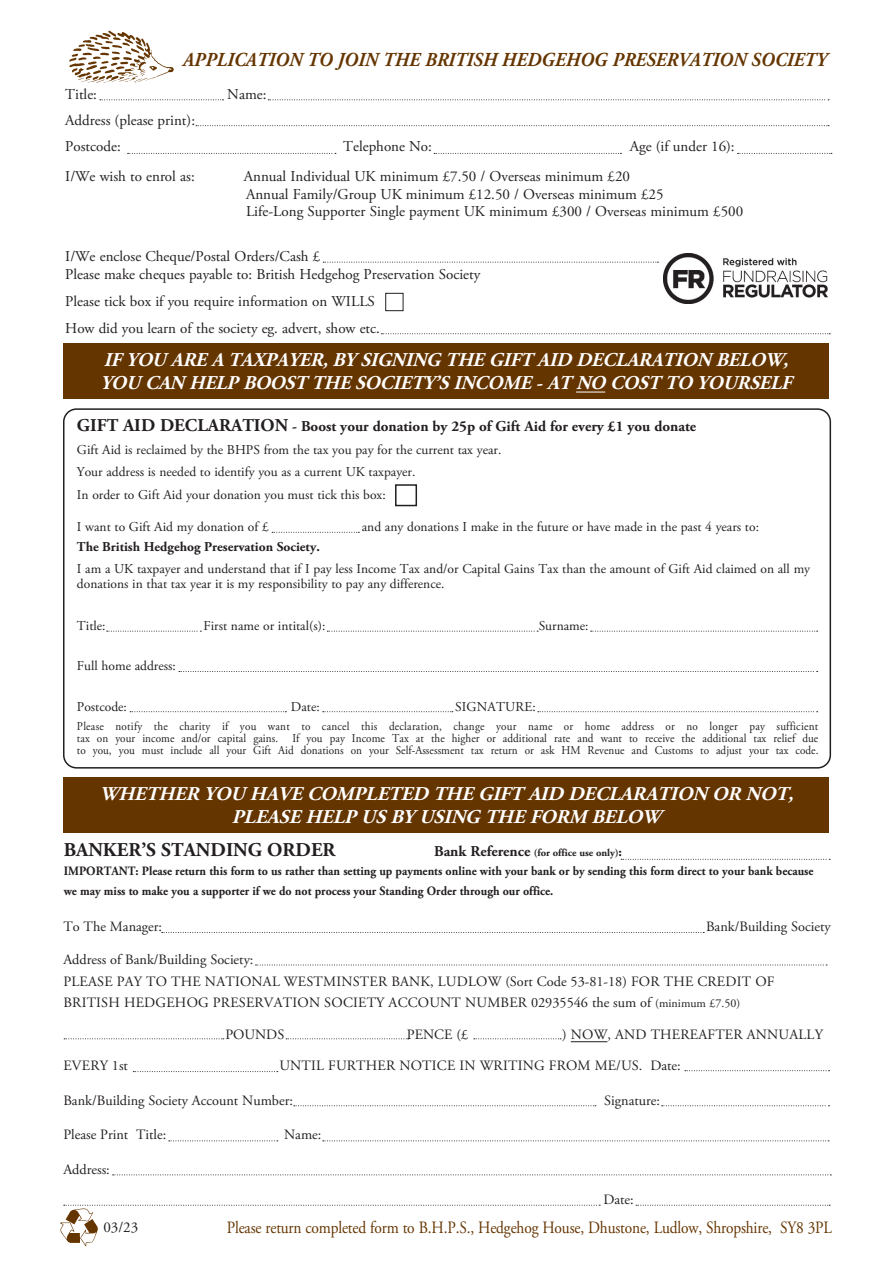
<style>
.page{position:relative;width:893px;height:1263px;background:#fff}
.page>*{position:absolute;margin:0;border:0;box-sizing:border-box;transform-origin:0 0}
.t1{font:italic 700 19.8px "Adobe Garamond Pro";color:#653500;scale:.93 1}
.t2{font:italic 700 19.5px/23.4px "Adobe Garamond Pro";color:#fff;text-align:center}
.t3{font:700 19.5px "Adobe Garamond Pro";color:#231f20}
.t4{font:17.25px "Adobe Garamond Pro";letter-spacing:-.01em;color:#653500;scale:.89 1}
.t5{font:15px/17.9px "Adobe Garamond Pro";color:#231f20}
.t6{font:700 15px "Adobe Garamond Pro";color:#231f20}
.t7{font:14.25px/22.5px "Adobe Garamond Pro";color:#231f20}
.t8{font:13.5px/22.5px "Adobe Garamond Pro";color:#231f20}
.t9{font:700 13.5px "Adobe Garamond Pro";color:#231f20}
.t10{font:700 12.75px/19.5px "Adobe Garamond Pro";color:#231f20;scale:.94 1}
.t11{font:12px/12px "Adobe Garamond Pro";color:#231f20;text-align:justify;scale:.93 1}
.t12{font:700 10.5px "Adobe Garamond Pro";color:#231f20}
.s1{font-size:18px}
.s2{font-size:15px}
.s3{font-size:13.5px}
.s4{font-size:12px}
</style>
<div class="page">
<div style="left:63px;top:777px;width:765px;height:55px;background:#653500"></div>
<div style="left:63px;top:343px;width:765px;height:56px;background:#653500"></div>
<div style="left:63px;top:408px;width:768px;height:360px;border:2px solid #231f20;border-radius:13px"></div>
<hr style="left:571px;top:1041px;width:36px;height:1px;background:#231f20">
<img style="left:60px;top:1208px;width:38px;height:39px">
<img style="left:69px;top:30px;width:105px;height:53px">
<svg style="left:268px;top:99px;width:561px;height:1px"></svg>
<svg style="left:100px;top:99px;width:123px;height:1px"></svg>
<svg style="left:196px;top:125px;width:633px;height:1px"></svg>
<svg style="left:162px;top:932px;width:542px;height:1px"></svg>
<svg style="left:255px;top:965px;width:572px;height:1px"></svg>
<svg style="left:64px;top:1038px;width:160px;height:1px"></svg>
<svg style="left:286px;top:1038px;width:123px;height:1px"></svg>
<svg style="left:474px;top:1038px;width:87px;height:1px"></svg>
<svg style="left:133px;top:1071px;width:145px;height:1px"></svg>
<svg style="left:662px;top:1105px;width:167px;height:1px"></svg>
<svg style="left:685px;top:1070px;width:144px;height:1px"></svg>
<svg style="left:294px;top:1105px;width:302px;height:1px"></svg>
<svg style="left:169px;top:1140px;width:109px;height:1px"></svg>
<svg style="left:323px;top:1140px;width:506px;height:1px"></svg>
<svg style="left:113px;top:1174px;width:718px;height:1px"></svg>
<svg style="left:64px;top:1205px;width:536px;height:1px"></svg>
<svg style="left:636px;top:1205px;width:194px;height:1px"></svg>
<svg style="left:576px;top:392px;width:29px;height:1px"></svg>
<svg style="left:128px;top:153px;width:208px;height:1px"></svg>
<svg style="left:434px;top:153px;width:187px;height:1px"></svg>
<svg style="left:323px;top:262px;width:335px;height:1px"></svg>
<svg style="left:381px;top:333px;width:449px;height:1px"></svg>
<svg style="left:737px;top:153px;width:95px;height:1px"></svg>
<div style="left:385px;top:293px;width:19px;height:18px;border:1px solid #231f20"></div>
<svg style="left:272px;top:532px;width:87px;height:1px"></svg>
<svg style="left:107px;top:631px;width:94px;height:1px"></svg>
<svg style="left:327px;top:631px;width:211px;height:1px"></svg>
<svg style="left:179px;top:671px;width:639px;height:1px"></svg>
<svg style="left:130px;top:711px;width:156px;height:1px"></svg>
<svg style="left:323px;top:711px;width:130px;height:1px"></svg>
<svg style="left:538px;top:711px;width:280px;height:1px"></svg>
<svg style="left:591px;top:631px;width:227px;height:1px"></svg>
<svg style="left:621px;top:859px;width:209px;height:1px"></svg>
<div style="left:395px;top:484px;width:22px;height:22px;border:2px solid #231f20"></div>
<img style="left:663px;top:253px;width:165px;height:50px">
<h1 class="t1" style="left:183px;top:48px;width:694px">APPLICATION TO JOIN THE BRITISH HEDGEHOG PRESERVATION SOCIETY</h1>
<p class="t5" style="left:65px;top:86px;width:33px">Title:</p>
<p class="t5" style="left:227px;top:86px;width:41px">Name:</p>
<p class="t5" style="left:65px;top:108px;width:131px;line-height:26.2px">Address (please print):<br>Postcode:</p>
<p class="t5" style="left:343px;top:138px;width:90px">Telephone No:</p>
<p class="t5" style="left:630px;top:138px;width:107px">Age (if under 16):</p>
<p class="t5" style="left:65px;top:168px;width:131px">I/We wish to enrol as:</p>
<p class="t5" style="left:244px;top:168px;width:501px">Annual Individual UK minimum £7.50 / Overseas minimum £20<br>Annual Family/Group UK minimum £12.50 / Overseas minimum £25<br>Life-Long Supporter Single payment UK minimum £300 / Overseas minimum £500</p>
<p class="t5" style="left:65px;top:248px;width:417px">I/We enclose Cheque/Postal Orders/Cash £<br>Please make cheques payable to: British Hedgehog Preservation Society</p>
<p class="t5" style="left:65px;top:288px;width:316px;line-height:27px">Please tick box if you require information on WILLS<br>How did you learn of the society eg. advert, show etc.</p>
<h2 class="t2" style="left:100px;top:348px;width:699px;text-align:left">IFYOU AREA TAXPAYER,BY SIGNING THEGIFT AID DECLARATION BELOW,<br>YOU CAN HELPBOOST THESOCIETY ’SINCOME-AT NO COST TO YOURSELF</h2>
<p class="t6" style="left:77px;top:418px;width:621px"><span class="s1">GIFT AID DECLARATION</span> - Boost your donation by 25p of Gift Aid for every £1 you donate</p>
<p class="t8" style="left:77px;top:439px;width:426px">Gift Aid is reclaimed by the BHPS from the tax you pay for the current tax year.<br>Your address is needed to identify you as a current UK taxpayer.<br>In order to Gift Aid your donation you must tick this box:</p>
<p class="t8" style="left:77px;top:516px;width:193px">I want to Gift Aid my donation of £</p>
<p class="t8" style="left:362px;top:516px;width:399px">and any donations I make in the future or have made in the past 4 years to:</p>
<p class="t9" style="left:77px;top:538px;width:244px">The British Hedgehog Preservation Society.</p>
<p class="t8" style="left:77px;top:562px;width:735px;line-height:15px">I am a UK taxpayer and understand that if I pay less Income Tax and/or Capital Gains Tax than the amount of Gift Aid claimed on all my donations in that tax year it is my responsibility to pay any difference.</p>
<p class="t8" style="left:77px;top:615px;width:30px">Title:</p>
<p class="t8" style="left:204px;top:615px;width:123px">First name or intital(s):</p>
<p class="t8" style="left:539px;top:615px;width:51px">Surname:</p>
<p class="t8" style="left:77px;top:655px;width:100px">Full home address:</p>
<p class="t8" style="left:77px;top:696px;width:52px">Postcode:</p>
<p class="t8" style="left:291px;top:696px;width:30px">Date:</p>
<p class="t8" style="left:455px;top:696px;width:82px">SIGNATURE:</p>
<p class="t11" style="left:77px;top:721px;width:799px">Please notify the charity if you want to cancel this declaration, change your name or home address or no longer pay sufficient tax on your income and/or capital gains. If you pay Income Tax at the higher or additional rate and want to receive the additional tax relief due to you, you must include all your Gift Aid donations on your Self-Assessment tax return or ask HM Revenue and Customs to adjust your tax code.</p>
<h2 class="t2" style="left:100px;top:782px;width:701px">WHETHER YOU HAVECOMPLETED THEGIFT AID DECLARATION OR NOT,<br>PLEASEHELP USBY USING THEFORM BELOW</h2>
<h2 class="t3" style="left:64px;top:838px;width:273px">BANKER’S STANDING ORDER</h2>
<p class="t12" style="left:434px;top:846px;width:189px"><span class="s2">Bank Reference</span> (for office use only)<span class="s3">:</span></p>
<p class="t10" style="left:64px;top:862px;width:799px">IMPORTANT: Please return this form to us rather than setting up payments online with your bank or by sending this form direct to your bank because we may miss to make you a supporter if we do not process your Standing Order through our office.</p>
<p class="t7" style="left:63px;top:915px;width:100px">To The Manager:</p>
<p class="t7" style="left:706px;top:915px;width:126px">Bank/Building Society</p>
<p class="t7" style="left:63px;top:948px;width:713px">Address of Bank/Building Society:<br>PLEASE PAY TO THE NATIONAL WESTMINSTER BANK, LUDLOW (Sort Code 53-81-18) FOR THE CREDIT OF</p>
<p class="t7" style="left:63px;top:992px;width:678px">BRITISH HEDGEHOG PRESERVATION SOCIETY ACCOUNT NUMBER 02935546 the sum of <span class="s4">(minimum £7.50)</span></p>
<p class="t7" style="left:225px;top:1023px;width:61px">POUNDS</p>
<p class="t7" style="left:407px;top:1023px;width:63px">PENCE (£</p>
<p class="t7" style="left:562px;top:1023px;width:262px">) NOW, AND THEREAFTER ANNUALLY</p>
<p class="t7" style="left:63px;top:1055px;width:66px">EVERY 1st</p>
<p class="t7" style="left:279px;top:1055px;width:403px">UNTIL FURTHER NOTICE IN WRITING FROM ME/US. Date:</p>
<p class="t7" style="left:63px;top:1089px;width:231px">Bank/Building Society Account Number:</p>
<p class="t7" style="left:604px;top:1089px;width:57px">Signature:</p>
<p class="t7" style="left:63px;top:1124px;width:104px">Please Print Title:</p>
<p class="t7" style="left:284px;top:1124px;width:39px">Name:</p>
<p class="t7" style="left:63px;top:1158px;width:48px">Address:</p>
<p class="t7" style="left:603px;top:1188px;width:32px">Date:</p>
<p class="t5" style="left:103px;top:1219px;width:36px">03/23</p>
<p class="t4" style="left:227px;top:1217px;width:681px">Please return completed form to B.H.P.S., Hedgehog House, Dhustone, Ludlow, Shropshire, SY8 3PL</p>
</div>
